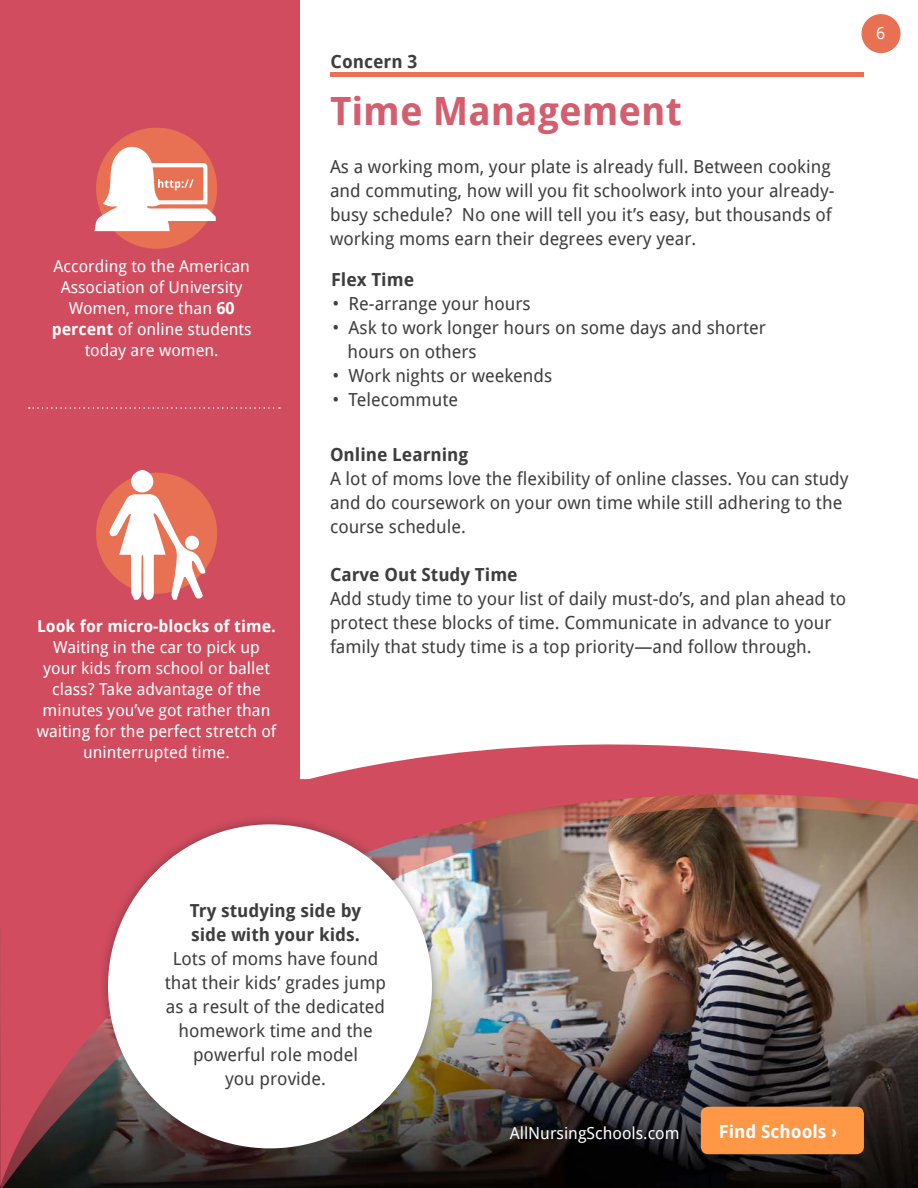
<style>
.page{position:relative;width:918px;height:1188px;background:#fff}
.page>*{position:absolute;margin:0;border:0;box-sizing:border-box;transform-origin:0 0}
.t1{font:700 39px "Droid Sans";color:#d55e6e}
.t2{font:18px/24px "Droid Sans";color:#3e3e3f}
.t3{font:700 18px "Droid Sans";color:#3e3e3f}
.t4{font:700 18px "Droid Sans";color:#fff}
.t5{font:16.5px/21px "Droid Sans";color:#fff;text-align:center}
.s1{font-weight:700}
</style>
<div class="page">
<div style="left:0;top:0;width:300px;height:929px;background:#d04c5e"></div>
<div style="left:96px;top:128px;width:121px;height:121px;background:#e77152;border-radius:50%"></div>
<div style="left:330px;top:72px;width:534px;height:5px;background:#e77152"></div>
<svg style="left:95px;top:147px;width:121px;height:84px"></svg>
<img style="left:0;top:794px;width:918px;height:393px">
<svg style="left:29px;top:407px;width:251px;height:2px"></svg>
<svg style="left:300px;top:744px;width:618px;height:50px;fill:#d04c5e"></svg>
<div style="left:98px;top:815px;width:344px;height:343px;background:#231f20;opacity:.4"></div>
<div style="left:108px;top:824px;width:324px;height:324px;background:#fff;border-radius:50%"></div>
<div style="left:96px;top:473px;width:121px;height:121px;background:#e77152;border-radius:50%"></div>
<svg style="left:109px;top:470px;width:96px;height:130px"></svg>
<div style="left:185px;top:536px;width:14px;height:14px;background:#fff;border-radius:50%"></div>
<div style="left:861px;top:14px;width:39px;height:39px;background:#e77152;border-radius:50%"></div>
<div style="left:701px;top:1107px;width:163px;height:47px;background:#fe9746;border-radius:8px"></div>
<p class="t5" style="left:52px;top:256px;width:201px">According to the American<br>Association of University<br>Women, more than <span class="s1">60 percent</span> of online students today are women.</p>
<p class="t5" style="left:37px;top:616px;width:241px"><span class="s1">Look for micro-blocks of time.<br></span>Waiting in the car to pick up your kids from school or ballet class? Take advantage of the minutes you’ve got rather than waiting for the perfect stretch of uninterrupted time.</p>
<p class="t3" style="left:331px;top:51px;width:88px">Concern 3</p>
<p class="t1" style="left:330px;top:89px;width:353px">Time Management</p>
<p class="t2" style="left:330px;top:155px;width:506px">As a working mom, your plate is already full. Between cooking and commuting, how will you fit schoolwork into your already&shy;busy schedule? No one will tell you it’s easy, but thousands of working moms earn their degrees every year.</p>
<p class="t3" style="left:331px;top:270px;width:85px">Flex Time</p>
<p class="t2" style="left:332px;top:292px;width:200px">• Re-arrange your hours</p>
<p class="t2" style="left:347px;top:316px;width:420px;text-indent:-15px">• Ask to work longer hours on some days and shorter hours on others</p>
<p class="t2" style="left:332px;top:364px;width:221px">• Work nights or weekends</p>
<p class="t2" style="left:332px;top:388px;width:127px">• Telecommute</p>
<p class="t3" style="left:330px;top:444px;width:140px">Online Learning</p>
<p class="t2" style="left:330px;top:467px;width:520px">A lot of moms love the flexibility of online classes. You can study and do coursework on your own time while still adhering to the course schedule.</p>
<p class="t2" style="left:330px;top:563px;width:518px"><span class="s1">Carve Out Study Time<br></span>Add study time to your list of daily must-do’s, and plan ahead to protect these blocks of time. Communicate in advance to your family that study time is a top priority—and follow through.</p>
<p class="t5" style="left:876px;top:23px;width:11px">6</p>
<p class="t2" style="left:165px;top:899px;width:223px;text-align:center"><span class="s1">Try studying side by<br>side with your kids.<br></span>Lots of moms have found that their kids’ grades jump as a result of the dedicated homework time and the powerful role model<br>you provide.</p>
<p class="t5" style="left:510px;top:1123px;width:171px">AllNursingSchools.com</p>
<p class="t4" style="left:719px;top:1121px;width:120px">Find Schools ›</p>
<p class="t4" style="left:722px;top:1121px;width:120px">Find Schools ›</p>
</div>
